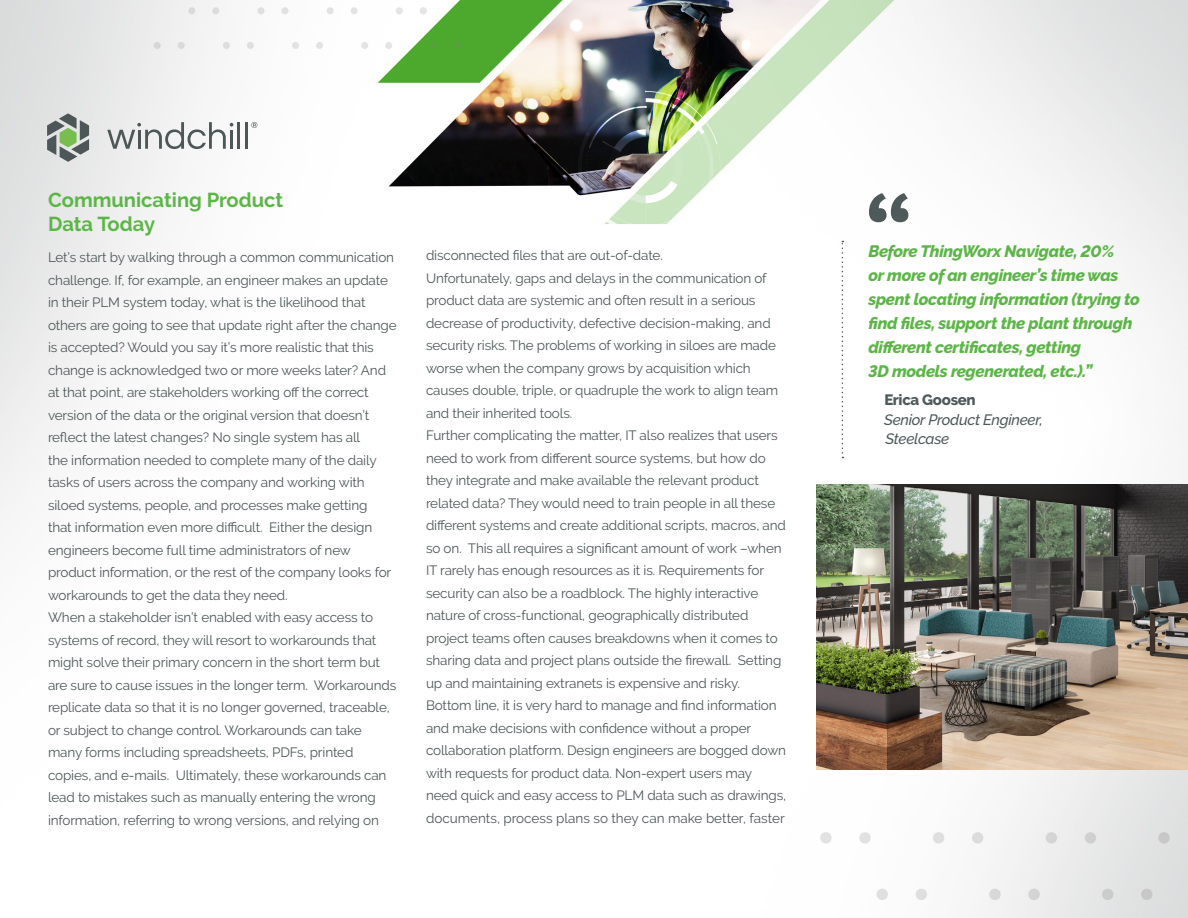
<style>
.page{position:relative;width:1188px;height:918px;background:#fff}
.page>*{position:absolute;margin:0;border:0;box-sizing:border-box;transform-origin:0 0}
.t1{font:135px "PT Sans Caption";color:#4e595a}
.header_green{font:700 20.1px "PTC Raleway";color:#5cb647}
.t2{font:italic 800 16.5px/24px "PTC Raleway";letter-spacing:-.02em;color:#5cb647}
.t3{font:italic 500 15px "PTC Raleway";letter-spacing:-.02em;color:#4e595a}
.t4{font:800 15px "PTC Raleway";letter-spacing:-.02em;color:#4e595a}
.t5{font:13.5px/22.5px "PTC Raleway";letter-spacing:-.01em;color:#4e5859}
</style>
<div class="page">
<img style="left:0;top:0;width:1188px;height:918px">
<hr style="left:238px;top:122px;width:2px;height:27px;background:#4e5758">
<hr style="left:245px;top:122px;width:3px;height:27px;background:#4e5758">
<svg style="left:251px;top:122px;width:6px;height:6px"></svg>
<svg style="left:107px;top:122px;width:126px;height:27px"></svg>
<svg style="left:47px;top:113px;width:42px;height:49px;background:#99a598"></svg>
<img style="left:816px;top:485px;width:372px;height:285px">
<svg style="left:842px;top:241px;width:1px;height:217px"></svg>
<p class="header_green" style="left:48px;top:189px;width:237px">Communicating Product</p>
<p class="header_green" style="left:48px;top:212px;width:109px">Data Today</p>
<p class="t5" style="left:48px;top:246px;width:350px">Let’s start by walking through a common communication challenge. If, for example, an engineer makes an update in their PLM system today, what is the likelihood that others are going to see that update right after the change is accepted? Would you say it’s more realistic that this change is acknowledged two or more weeks later? And at that point, are stakeholders working off the correct version of the data or the original version that doesn’t reflect the latest changes? No single system has all<br>the information needed to complete many of the daily tasks of users across the company and working with siloed systems, people, and processes make getting<br>that information even more difficult. Either the design engineers become full time administrators of new product information, or the rest of the company looks for workarounds to get the data they need.</p>
<p class="t5" style="left:48px;top:606px;width:350px">When a stakeholder isn’t enabled with easy access to systems of record, they will resort to workarounds that might solve their primary concern in the short term but are sure to cause issues in the longer term. Workarounds replicate data so that it is no longer governed, traceable, or subject to change control. Workarounds can take many forms including spreadsheets, PDFs, printed copies, and e-mails. Ultimately, these workarounds can lead to mistakes such as manually entering the wrong information, referring to wrong versions, and relying on</p>
<p class="t5" style="left:426px;top:244px;width:238px">disconnected files that are out-of-date.</p>
<p class="t5" style="left:426px;top:267px;width:354px">Unfortunately, gaps and delays in the communication of product data are systemic and often result in a serious decrease of productivity, defective decision-making, and security risks. The problems of working in siloes are made worse when the company grows by acquisition which causes double, triple, or quadruple the work to align team and their inherited tools.</p>
<p class="t5" style="left:426px;top:424px;width:361px">Further complicating the matter, IT also realizes that users need to work from different source systems, but how do they integrate and make available the relevant product related data? They would need to train people in all these different systems and create additional scripts, macros, and so on. This all requires a significant amount of work –when IT rarely has enough resources as it is. Requirements for security can also be a roadblock. The highly interactive nature of cross-functional, geographically distributed project teams often causes breakdowns when it comes to sharing data and project plans outside the firewall. Setting up and maintaining extranets is expensive and risky.</p>
<p class="t5" style="left:426px;top:694px;width:362px">Bottom line, it is very hard to manage and find information and make decisions with confidence without a proper collaboration platform. Design engineers are bogged down with requests for product data. Non-expert users may need quick and easy access to PLM data such as drawings, documents, process plans so they can make better, faster</p>
<p class="t1" style="left:863px;top:164px;width:53px">“</p>
<p class="t2" style="left:868px;top:239px;width:247px">Before ThingWorx Navigate, 20%</p>
<p class="t2" style="left:868px;top:263px;width:251px">or more of an engineer’s time was</p>
<p class="t2" style="left:868px;top:287px;width:273px">spent locating information (trying to</p>
<p class="t2" style="left:868px;top:311px;width:265px">find files, support the plant through different certificates, getting</p>
<p class="t2" style="left:868px;top:359px;width:227px">3D models regenerated, etc.).”</p>
<p class="t4" style="left:884px;top:391px;width:93px">Erica Goosen</p>
<p class="t3" style="left:884px;top:411px;width:160px">Senior Product Engineer,</p>
<p class="t3" style="left:886px;top:430px;width:65px">Steelcase</p>
</div>
